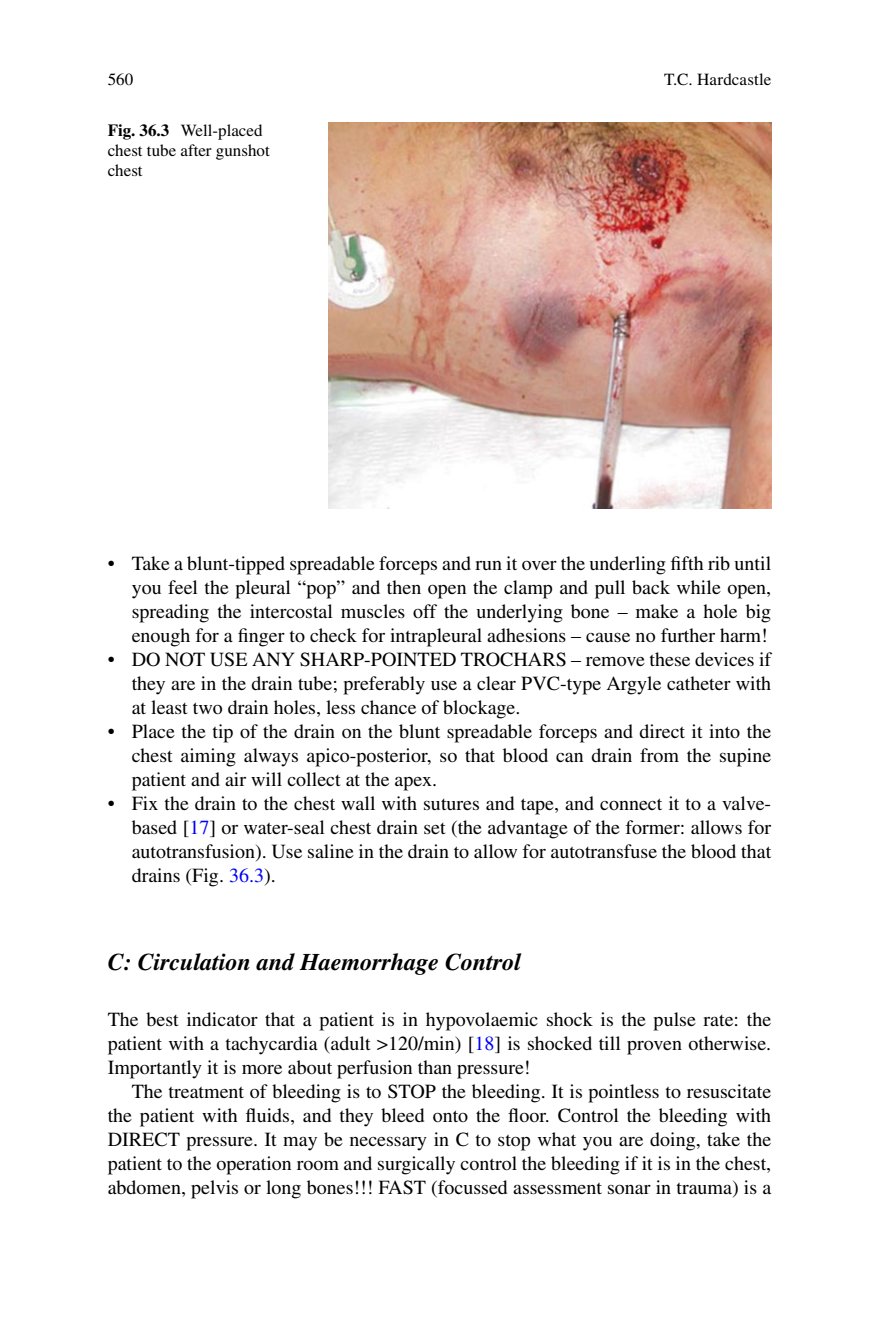
<style>
.page{position:relative;width:879px;height:1333px;background:#fff}
.page>*{position:absolute;margin:0;border:0;box-sizing:border-box;transform-origin:0 0}
.t1{font:italic 700 24px "Cmwclh Times";color:#000}
.t2{font:20px/24px "Qkxdlk Times";color:#000;text-align:justify}
.t3{font:17px/20px "Qkxdlk Times";color:#000}
.s1{font-family:"Mbfkjw Times";font-weight:700}
.s2{color:#0000fa}
</style>
<div class="page">
<img style="left:329px;top:122px;width:442px;height:386px">
<p class="t3" style="left:108px;top:71px;width:27px">560</p>
<p class="t3" style="left:108px;top:121px;width:163px"><span class="s1">Fig. 36.3</span> Well-placed chest tube after gunshot chest</p>
<p class="t3" style="left:664px;top:71px;width:109px">T.C. Hardcastle</p>
<p class="t2" style="left:132px;top:553px;width:641px;text-indent:-24px">• Take a blunt-tipped spreadable forceps and run it over the underling fifth rib until you feel the pleural “pop” and then open the clamp and pull back while open, spreading the intercostal muscles off the underlying bone – make a hole big enough for a finger to check for intrapleural adhesions – cause no further harm!</p>
<p class="t2" style="left:132px;top:649px;width:641px;text-indent:-24px">• DO NOT USE ANY SHARP-POINTED TROCHARS – remove these devices if they are in the drain tube; preferably use a clear PVC-type Argyle catheter with at least two drain holes, less chance of blockage.</p>
<p class="t2" style="left:132px;top:721px;width:641px;text-indent:-24px">• Place the tip of the drain on the blunt spreadable forceps and direct it into the chest aiming always apico-posterior, so that blood can drain from the supine patient and air will collect at the apex.</p>
<p class="t2" style="left:132px;top:793px;width:641px;text-indent:-24px">• Fix the drain to the chest wall with sutures and tape, and connect it to a valve&shy;based [ <span class="s2">17</span> ] or water-seal chest drain set (the advantage of the former: allows for autotransfusion). Use saline in the drain to allow for autotransfuse the blood that drains (Fig. <span class="s2">36.3</span> ).</p>
<p class="t1" style="left:108px;top:953px;width:415px">C: Circulation and Haemorrhage Control</p>
<p class="t2" style="left:108px;top:1009px;width:665px">The best indicator that a patient is in hypovolaemic shock is the pulse rate: the patient with a tachycardia (adult &gt;120/min) [ <span class="s2">18</span> ] is shocked till proven otherwise.<br>Importantly it is more about perfusion than pressure!</p>
<p class="t2" style="left:108px;top:1081px;width:665px;text-indent:24px">The treatment of bleeding is to STOP the bleeding. It is pointless to resuscitate the patient with fluids, and they bleed onto the floor. Control the bleeding with DIRECT pressure. It may be necessary in C to stop what you are doing, take the patient to the operation room and surgically control the bleeding if it is in the chest, abdomen, pelvis or long bones!!! FAST (focussed assessment sonar in trauma) is a</p>
</div>
